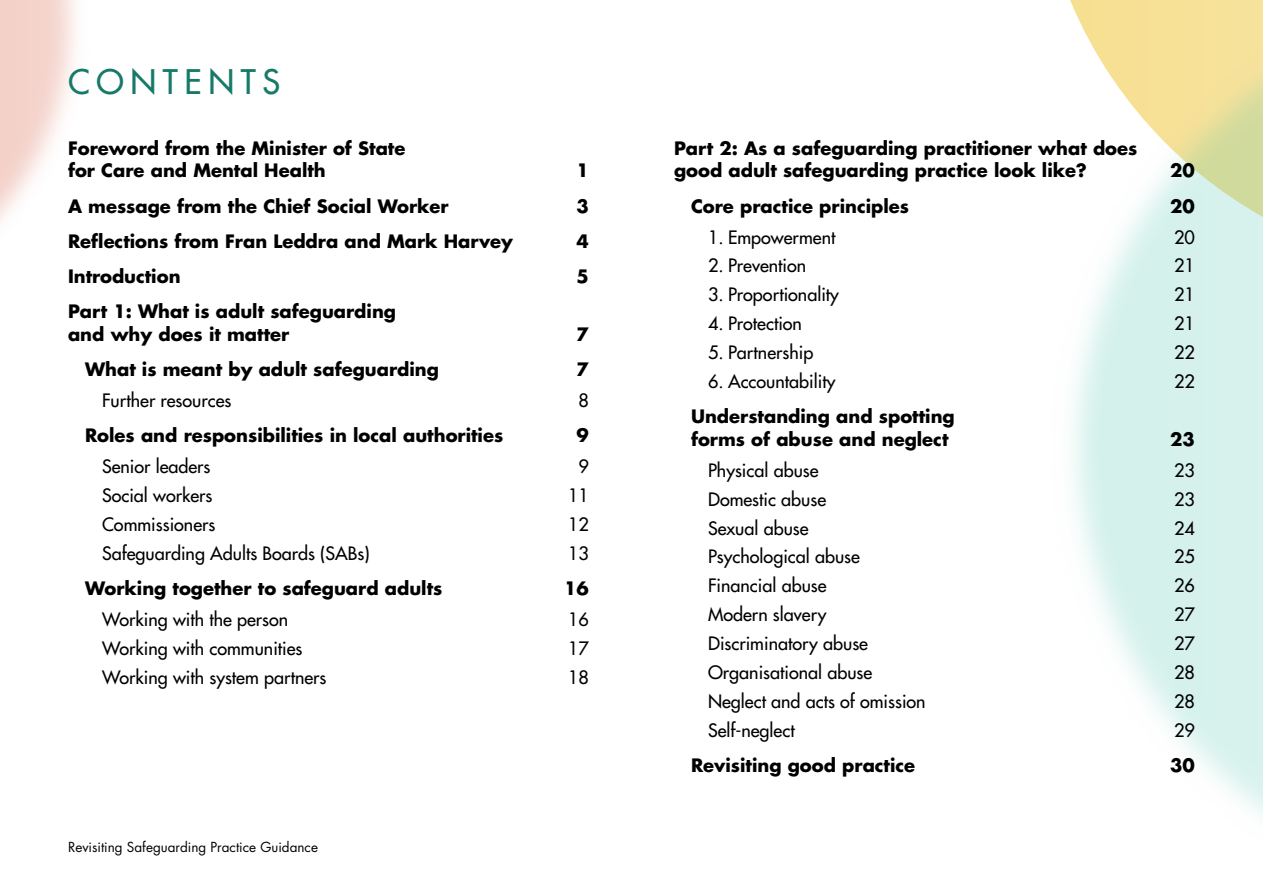
<style>
.page{position:relative;width:1263px;height:893px;background:#fff}
.page>*{position:absolute;margin:0;border:0;box-sizing:border-box;transform-origin:0 0}
.H1_Heading_1{font:33px "Futura";letter-spacing:.2em;color:#177a68}
.t1{font:700 18px/22.5px "Futura";color:#000}
.t2{font:18px "Futura";color:#000}
.t3{font:13.5px "Futura";color:#000}
</style>
<div class="page">
<h1 class="H1_Heading_1" style="left:68px;top:61px;width:214px">CONTENTS</h1>
<p class="t1" style="left:68px;top:137px;width:339px">Foreword from the Minister of State for Care and Mental Health</p>
<p class="t1" style="left:577px;top:159px;width:14px">1</p>
<p class="t1" style="left:68px;top:194px;width:382px">A message from the Chief Social Worker</p>
<p class="t1" style="left:577px;top:194px;width:14px">3</p>
<p class="t1" style="left:68px;top:230px;width:446px">Reflections from Fran Leddra and Mark Harvey</p>
<p class="t1" style="left:577px;top:230px;width:14px">4</p>
<p class="t1" style="left:68px;top:265px;width:114px">Introduction</p>
<p class="t1" style="left:576px;top:265px;width:14px">5</p>
<p class="t1" style="left:68px;top:300px;width:330px">Part 1: What is adult safeguarding and why does it matter</p>
<p class="t1" style="left:577px;top:323px;width:14px">7</p>
<p class="t1" style="left:85px;top:358px;width:355px">What is meant by adult safeguarding</p>
<p class="t1" style="left:577px;top:358px;width:14px">7</p>
<p class="t2" style="left:102px;top:389px;width:131px">Further resources</p>
<p class="t2" style="left:578px;top:389px;width:12px">8</p>
<p class="t1" style="left:85px;top:424px;width:420px">Roles and responsibilities in local authorities</p>
<p class="t1" style="left:577px;top:424px;width:14px">9</p>
<p class="t2" style="left:102px;top:455px;width:110px">Senior leaders</p>
<p class="t2" style="left:578px;top:455px;width:12px">9</p>
<p class="t2" style="left:102px;top:484px;width:112px">Social workers</p>
<p class="t2" style="left:568px;top:484px;width:22px">11</p>
<p class="t2" style="left:102px;top:513px;width:115px">Commissioners</p>
<p class="t2" style="left:568px;top:513px;width:22px">12</p>
<p class="t2" style="left:102px;top:542px;width:269px">Safeguarding Adults Boards (SABs)</p>
<p class="t2" style="left:568px;top:542px;width:22px">13</p>
<p class="t1" style="left:85px;top:577px;width:359px">Working together to safeguard adults</p>
<p class="t1" style="left:564px;top:577px;width:26px">16</p>
<p class="t2" style="left:102px;top:608px;width:188px">Working with the person</p>
<p class="t2" style="left:568px;top:608px;width:22px">16</p>
<p class="t2" style="left:102px;top:637px;width:202px">Working with communities</p>
<p class="t2" style="left:568px;top:637px;width:22px">17</p>
<p class="t2" style="left:102px;top:666px;width:226px">Working with system partners</p>
<p class="t2" style="left:568px;top:666px;width:22px">18</p>
<p class="t3" style="left:68px;top:838px;width:252px">Revisiting Safeguarding Practice Guidance</p>
<p class="t1" style="left:674px;top:137px;width:465px">Part 2: As a safeguarding practitioner what does good adult safeguarding practice look like?</p>
<p class="t1" style="left:1170px;top:159px;width:26px">20</p>
<p class="t1" style="left:691px;top:194px;width:220px">Core practice principles</p>
<p class="t1" style="left:1170px;top:194px;width:26px">20</p>
<p class="t2" style="left:708px;top:226px;width:129px">1. Empowerment</p>
<p class="t2" style="left:1174px;top:226px;width:22px">20</p>
<p class="t2" style="left:708px;top:255px;width:100px">2. Prevention</p>
<p class="t2" style="left:1174px;top:255px;width:22px">21</p>
<p class="t2" style="left:708px;top:283px;width:132px">3. Proportionality</p>
<p class="t2" style="left:1174px;top:283px;width:22px">21</p>
<p class="t2" style="left:708px;top:312px;width:95px">4. Protection</p>
<p class="t2" style="left:1174px;top:312px;width:22px">21</p>
<p class="t2" style="left:708px;top:341px;width:107px">5. Partnership</p>
<p class="t2" style="left:1174px;top:341px;width:22px">22</p>
<p class="t2" style="left:708px;top:370px;width:129px">6. Accountability</p>
<p class="t2" style="left:1174px;top:370px;width:22px">22</p>
<p class="t1" style="left:691px;top:405px;width:265px">Understanding and spotting forms of abuse and neglect</p>
<p class="t1" style="left:1170px;top:427px;width:26px">23</p>
<p class="t2" style="left:708px;top:459px;width:112px">Physical abuse</p>
<p class="t2" style="left:1174px;top:459px;width:22px">23</p>
<p class="t2" style="left:708px;top:488px;width:120px">Domestic abuse</p>
<p class="t2" style="left:1174px;top:488px;width:22px">23</p>
<p class="t2" style="left:708px;top:517px;width:102px">Sexual abuse</p>
<p class="t2" style="left:1174px;top:517px;width:22px">24</p>
<p class="t2" style="left:708px;top:545px;width:153px">Psychological abuse</p>
<p class="t2" style="left:1174px;top:545px;width:22px">25</p>
<p class="t2" style="left:708px;top:574px;width:120px">Financial abuse</p>
<p class="t2" style="left:1174px;top:574px;width:22px">26</p>
<p class="t2" style="left:708px;top:603px;width:120px">Modern slavery</p>
<p class="t2" style="left:1174px;top:603px;width:22px">27</p>
<p class="t2" style="left:708px;top:632px;width:161px">Discriminatory abuse</p>
<p class="t2" style="left:1174px;top:632px;width:22px">27</p>
<p class="t2" style="left:708px;top:661px;width:166px">Organisational abuse</p>
<p class="t2" style="left:1174px;top:661px;width:22px">28</p>
<p class="t2" style="left:708px;top:690px;width:219px">Neglect and acts of omission</p>
<p class="t2" style="left:1174px;top:690px;width:22px">28</p>
<p class="t2" style="left:708px;top:719px;width:88px">Self-neglect</p>
<p class="t2" style="left:1174px;top:719px;width:22px">29</p>
<p class="t1" style="left:691px;top:754px;width:226px">Revisiting good practice</p>
<p class="t1" style="left:1170px;top:754px;width:26px">30</p>
</div>
